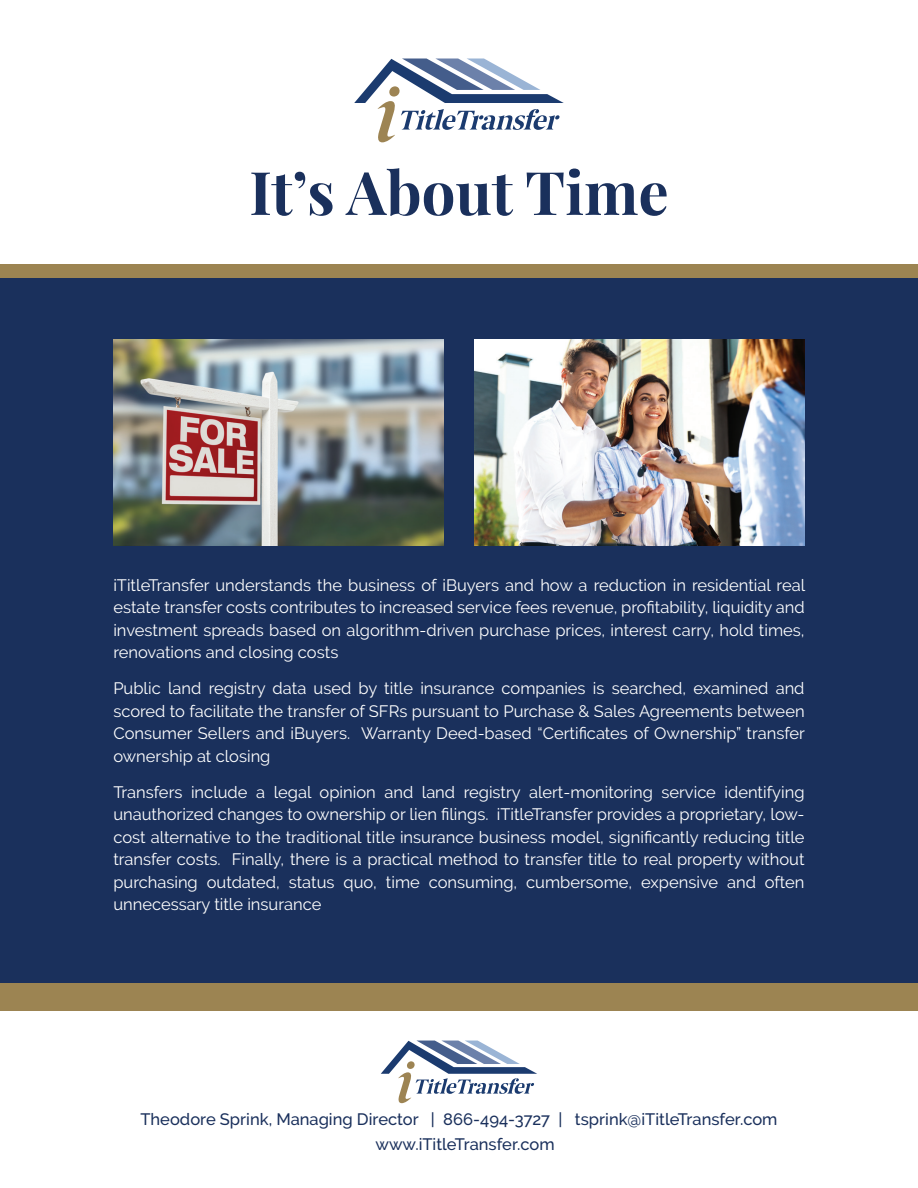
<style>
.page{position:relative;width:918px;height:1188px;background:#fff}
.page>*{position:absolute;margin:0;border:0;box-sizing:border-box;transform-origin:0 0}
.t1{font:700 60px "Playfair Display";color:#1a305c}
.t2{font:16.5px/22.5px "Raleway";color:#fff;text-align:justify}
.t3{font:500 16.5px/25.8px "Raleway";color:#1a305c}
</style>
<div class="page">
<div style="left:0;top:278px;width:918px;height:719px;background:#1a305c"></div>
<div style="left:0;top:983px;width:918px;height:27px;background:#9c8452"></div>
<div style="left:0;top:264px;width:918px;height:14px;background:#9c8452"></div>
<svg style="left:354px;top:58px;width:210px;height:84px"></svg>
<svg style="left:381px;top:1041px;width:156px;height:62px"></svg>
<img style="left:113px;top:339px;width:330px;height:206px">
<img style="left:475px;top:339px;width:330px;height:206px">
<h1 class="t1" style="left:249px;top:145px;width:421px">It’s About Time</h1>
<p class="t2" style="left:113px;top:573px;width:693px">iTitleTransfer understands the business of iBuyers and how a reduction in residential real estate transfer costs contributes to increased service fees revenue, profitability, liquidity and investment spreads based on algorithm-driven purchase prices, interest carry, hold times, renovations and closing costs</p>
<p class="t2" style="left:113px;top:677px;width:693px">Public land registry data used by title insurance companies is searched, examined and scored to facilitate the transfer of SFRs pursuant to Purchase &amp; Sales Agreements between Consumer Sellers and iBuyers. Warranty Deed-based “Certificates of Ownership” transfer ownership at closing</p>
<p class="t2" style="left:113px;top:780px;width:693px">Transfers include a legal opinion and land registry alert-monitoring service identifying unauthorized changes to ownership or lien filings. iTitleTransfer provides a proprietary, low&shy;cost alternative to the traditional title insurance business model, significantly reducing title transfer costs. Finally, there is a practical method to transfer title to real property without purchasing outdated, status quo, time consuming, cumbersome, expensive and often unnecessary title insurance</p>
<p class="t3" style="left:375px;top:1106px;width:404px;text-indent:-235px">Theodore Sprink, Managing Director | 866-494-3727 | tsprink@iTitleTransfer.com www.iTitleTransfer.com</p>
</div>
